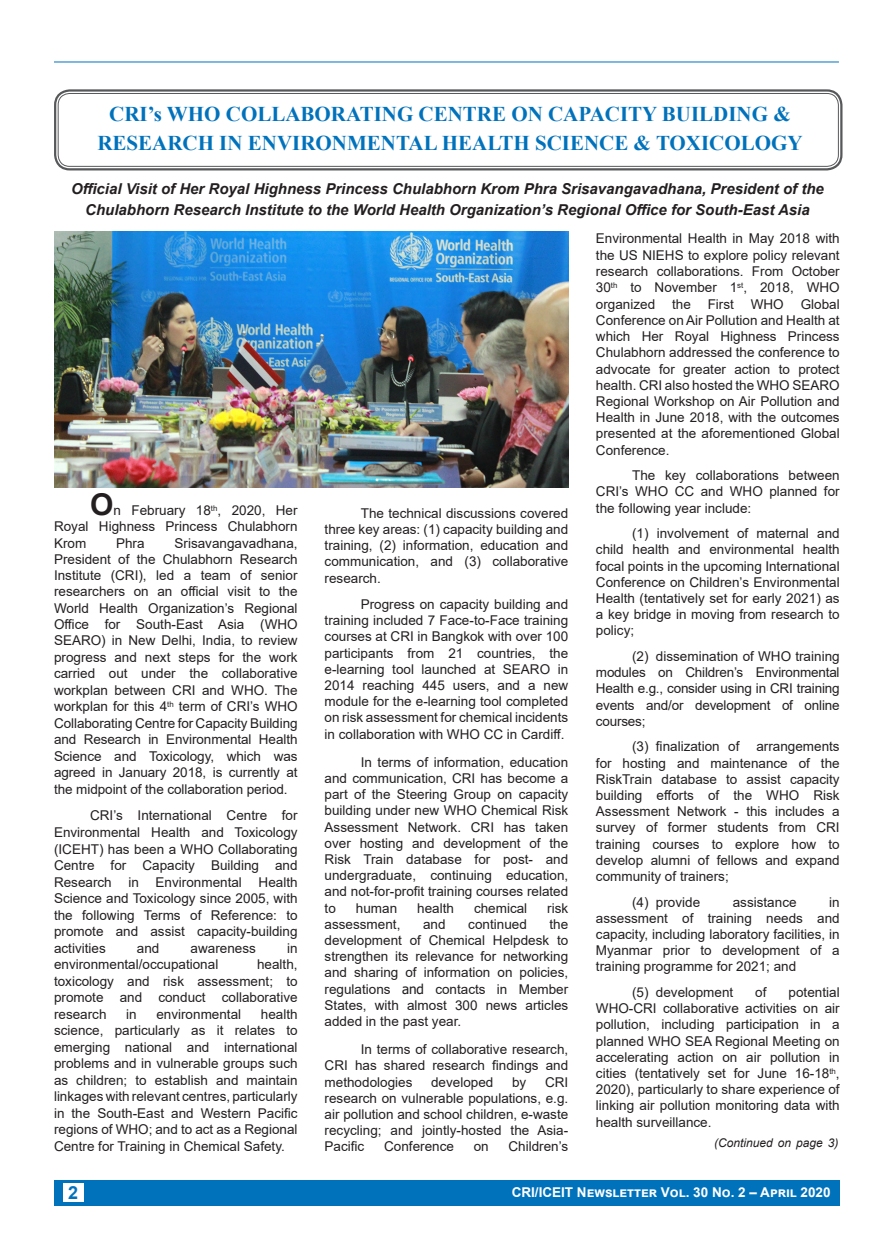
<style>
.page{position:relative;width:893px;height:1242px;background:#fff}
.page>*{position:absolute;margin:0;border:0;box-sizing:border-box;transform-origin:0 0}
.t1{font:700 30px "Arial";color:#231f20}
.t2{font:700 21px/29.7px "Times New Roman";color:#0072bc;text-align:center}
.t3{font:700 18px "Arial";color:#0072bc}
.t4{font:italic 700 15px/21px "Arial";color:#231f20;text-align:center}
.t5{font:13.5px/16.2px "Arial";color:#231f20;text-align:justify}
.t6{font:700 13.5px "Arial";color:#fff}
.Body_text{font:italic 12px "Arial";color:#231f20}
.s1{font-family:"Tahoma"}
</style>
<div class="page">
<hr style="left:54px;top:62px;width:785px;height:1px;background:#0072bc">
<div style="left:54px;top:1180px;width:785px;height:26px;background:#0072bc"></div>
<div style="left:63px;top:1183px;width:21px;height:19px;background:#fff"></div>
<div style="left:54px;top:89px;width:788px;height:81px;border:2px solid #57585a;border-radius:15px"></div>
<div style="left:58px;top:93px;width:781px;height:74px;border:1px solid #57585a;border-radius:12px"></div>
<img style="left:54px;top:231px;width:515px;height:256px">
<p class="t2" style="left:97px;top:98px;width:707px">CRI’s WHO COLLABORATING CENTRE ON CAPACITY BUILDING &amp;<br>RESEARCH IN ENVIRONMENTAL HEALTH SCIENCE &amp; TOXICOLOGY</p>
<p class="t4" style="left:71px;top:179px;width:754px">Official Visit of Her Royal Highness Princess Chulabhorn Krom Phra Srisavangavadhana, President of the<br>Chulabhorn Research Institute to the World Health Organization’s Regional Office for South-East Asia</p>
<p class="t1" style="left:90px;top:483px;width:25px">O</p>
<p class="t5" style="left:54px;top:502px;width:245px;text-indent:59px">n February 18<sup>th</sup>, 2020, Her Royal Highness Princess Chulabhorn Krom</p>
<p class="t5" style="left:54px;top:535px;width:245px;text-indent:121px">Srisavangavadhana, President of the Chulabhorn Research Institute (CRI), led a team of senior researchers on an official visit to the World Health Organization’s Regional Office for South-East Asia (WHO SEARO) in New Delhi, India, to review progress and next steps for the work carried out under the collaborative workplan between CRI and WHO. The workplan for this 4<sup>th</sup> term of CRI’s WHO Collaborating Centre for Capacity Building and Research in Environmental Health Science and Toxicology, which was agreed in January 2018, is currently at the midpoint of the collaboration period.</p>
<p class="t5" style="left:54px;top:807px;width:245px;text-indent:36px">CRI’s International Centre for Environmental Health and Toxicology (ICEHT) has been a WHO Collaborating Centre for Capacity Building and Research in Environmental Health Science and Toxicology since 2005, with the following Terms of Reference: to promote and assist capacity-building activities</p>
<p class="t5" style="left:116px;top:535px;width:30px">Phra</p>
<p class="t5" style="left:137px;top:939px;width:24px">and</p>
<p class="t5" style="left:191px;top:939px;width:67px">awareness</p>
<p class="t5" style="left:287px;top:939px;width:12px">in</p>
<p class="t5" style="left:54px;top:956px;width:166px">environmental/occupational</p>
<p class="t5" style="left:54px;top:956px;width:245px;text-indent:203px">health, toxicology and risk assessment; to promote and conduct collaborative research</p>
<p class="t5" style="left:54px;top:1005px;width:245px;text-indent:207px">health science, particularly as it relates to emerging national and international problems and in vulnerable groups such as children; to establish and maintain linkages with relevant centres, particularly in the South-East and Western Pacific regions of WHO; and to act as a Regional Centre for Training in Chemical Safety.</p>
<p class="t5" style="left:126px;top:1005px;width:12px">in</p>
<p class="t5" style="left:156px;top:1005px;width:86px">environmental</p>
<p class="t5" style="left:325px;top:505px;width:245px;text-indent:36px">The technical discussions covered three key areas: (1) capacity building and training, (2) information, education and communication, and (3) collaborative research.</p>
<p class="t5" style="left:325px;top:596px;width:245px;text-indent:36px">Progress on capacity building and training included 7 Face-to-Face training courses at CRI in Bangkok with over 100 participants from 21 countries, the e-learning tool launched at SEARO in 2014 reaching 445 users, and a new module for the e-learning tool completed on risk assessment for chemical incidents in collaboration with WHO CC in Cardiff.</p>
<p class="t5" style="left:325px;top:754px;width:245px;text-indent:36px">In terms of information, education and communication, CRI has become a part of the Steering Group on capacity building under new WHO Chemical Risk Assessment Network. CRI has taken over hosting and development of the Risk Train database for post- and undergraduate, continuing education, and not-for-profit training courses related to</p>
<p class="t5" style="left:356px;top:899px;width:43px">human</p>
<p class="t5" style="left:417px;top:899px;width:38px">health</p>
<p class="t5" style="left:474px;top:899px;width:55px">chemical</p>
<p class="t5" style="left:547px;top:899px;width:22px">risk</p>
<p class="t5" style="left:325px;top:916px;width:77px">assessment,</p>
<p class="t5" style="left:423px;top:916px;width:24px">and</p>
<p class="t5" style="left:468px;top:916px;width:60px">continued</p>
<p class="t5" style="left:325px;top:916px;width:245px;text-indent:225px">the development of Chemical Helpdesk to strengthen its relevance for networking and sharing of information on policies, regulations <span class="s1">and</span> contacts in Member States, with almost 300 news articles added in the past year.</p>
<p class="t5" style="left:325px;top:1041px;width:245px;text-indent:36px">In terms of collaborative research, CRI has shared research findings and methodologies</p>
<p class="t5" style="left:325px;top:1073px;width:245px;text-indent:220px">CRI research on vulnerable populations, e.g. air pollution and school children, e-waste recycling; and jointly-hosted the Asia-Pacific</p>
<p class="t5" style="left:431px;top:1073px;width:64px">developed</p>
<p class="t5" style="left:512px;top:1073px;width:16px">by</p>
<p class="t5" style="left:384px;top:1138px;width:71px">Conference</p>
<p class="t5" style="left:474px;top:1138px;width:17px">on</p>
<p class="t5" style="left:508px;top:1138px;width:61px">Children’s</p>
<p class="t5" style="left:596px;top:230px;width:245px">Environmental Health in May 2018 with the US NIEHS to explore policy relevant research collaborations. From October 30<sup>th</sup> to November 1<sup>st</sup>, 2018, WHO organized the First WHO Global Conference on Air Pollution and Health at which Her Royal Highness Princess Chulabhorn addressed the conference to advocate for greater action to protect health. CRI also hosted the WHO SEARO Regional Workshop on Air Pollution and Health in June 2018, with the outcomes presented at the aforementioned Global Conference.</p>
<p class="t5" style="left:596px;top:467px;width:245px;text-indent:36px">The key collaborations between CRI’s WHO CC and WHO planned for the following year include:</p>
<p class="t5" style="left:596px;top:525px;width:245px;text-indent:36px">(1) involvement of maternal and child health and environmental health focal points in the upcoming International Conference on Children’s Environmental Health (tentatively set for early 2021) as a key bridge in moving from research to policy;</p>
<p class="t5" style="left:596px;top:648px;width:245px;text-indent:36px">(2) dissemination of WHO training modules on Children’s Environmental Health e.g., consider using in CRI training events and/or development of online courses;</p>
<p class="t5" style="left:632px;top:738px;width:109px">(3) finalization of</p>
<p class="t5" style="left:596px;top:738px;width:245px;text-indent:160px">arrangements for hosting and maintenance of the RiskTrain database to assist capacity building efforts of the WHO Risk Assessment Network - this includes a survey of former students from CRI training courses to explore how to develop alumni of fellows and expand community of trainers;</p>
<p class="t5" style="left:632px;top:893px;width:70px">(4) provide</p>
<p class="t5" style="left:733px;top:893px;width:65px">assistance</p>
<p class="t5" style="left:596px;top:893px;width:245px;text-indent:233px">in assessment of training needs and capacity, including laboratory facilities, in Myanmar prior to development of a training programme for 2021; and</p>
<p class="t5" style="left:632px;top:984px;width:103px">(5) development</p>
<p class="t5" style="left:755px;top:984px;width:13px">of</p>
<p class="t5" style="left:596px;top:984px;width:245px;text-indent:193px">potential WHO-CRI collaborative activities on air pollution, including participation in a planned WHO SEA Regional Meeting on accelerating action on air pollution in cities (tentatively set for June 16-18<sup>th</sup>, 2020), particularly to share experience of linking air pollution monitoring data with health surveillance.</p>
<p class="Body_text" style="left:714px;top:1135px;width:126px">(Continued on page 3)</p>
<p class="t3" style="left:68px;top:1180px;width:12px">2</p>
<p class="t6" style="left:512px;top:1182px;width:320px">CRI/ICEIT Newsletter Vol. 30 No. 2 – April 2020</p>
</div>
